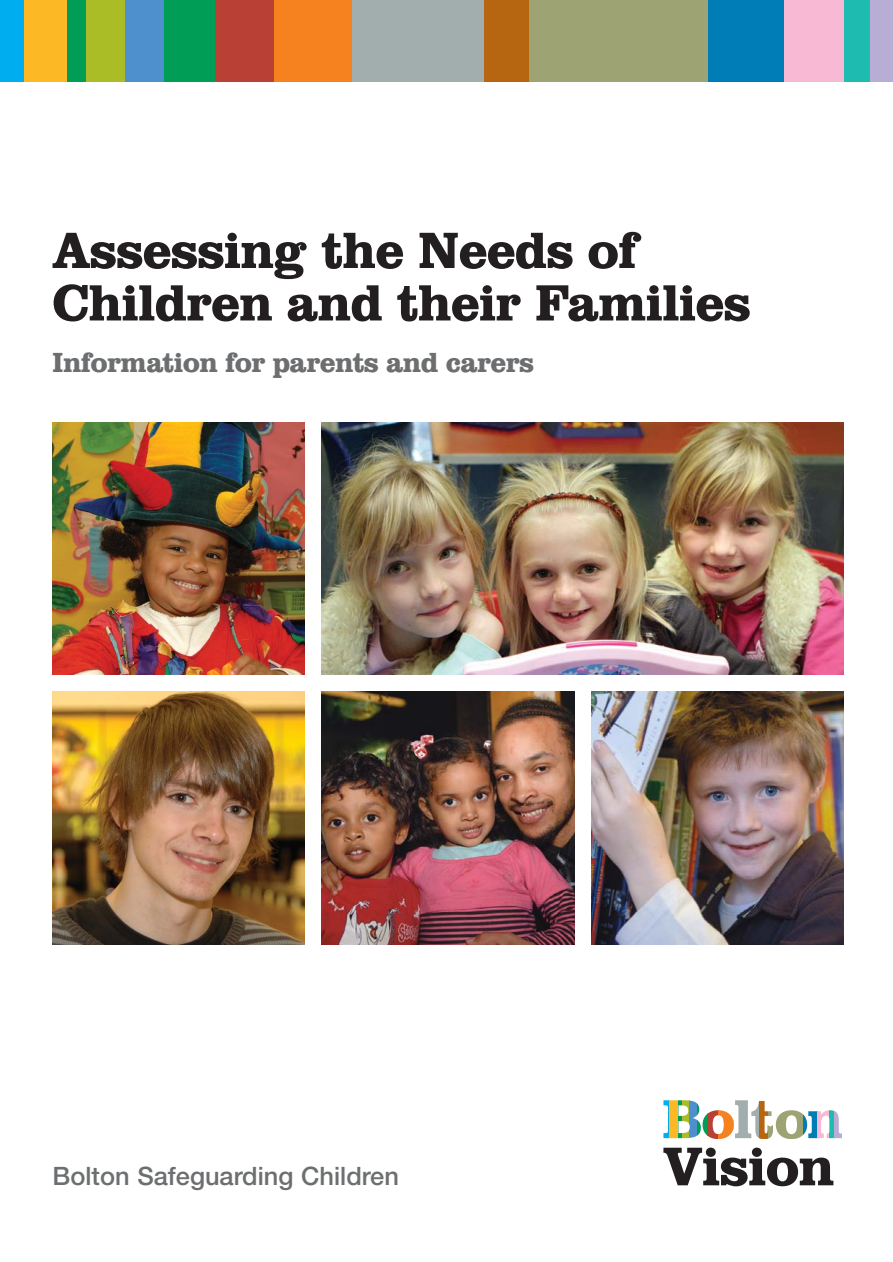
<style>
.page{position:relative;width:893px;height:1262px;background:#fff}
.page>*{position:absolute;margin:0;border:0;box-sizing:border-box;transform-origin:0 0}
.t1{font:52.5px/52.5px "Bolton";color:#231f20}
.t2{font:28.5px "Bolton";color:#6c6e70}
.t3{font:500 25.35px "Helvetica Neue";color:#6c6e70}
</style>
<div class="page">
<img style="left:0;top:0;width:893px;height:1187px">
<p class="t1" style="left:53px;top:229px;width:699px">Assessing the Needs of<br>Children and their Families</p>
<p class="t2" style="left:53px;top:352px;width:483px">Information for parents and carers</p>
<p class="t3" style="left:53px;top:1167px;width:348px">Bolton Safeguarding Children</p>
</div>
